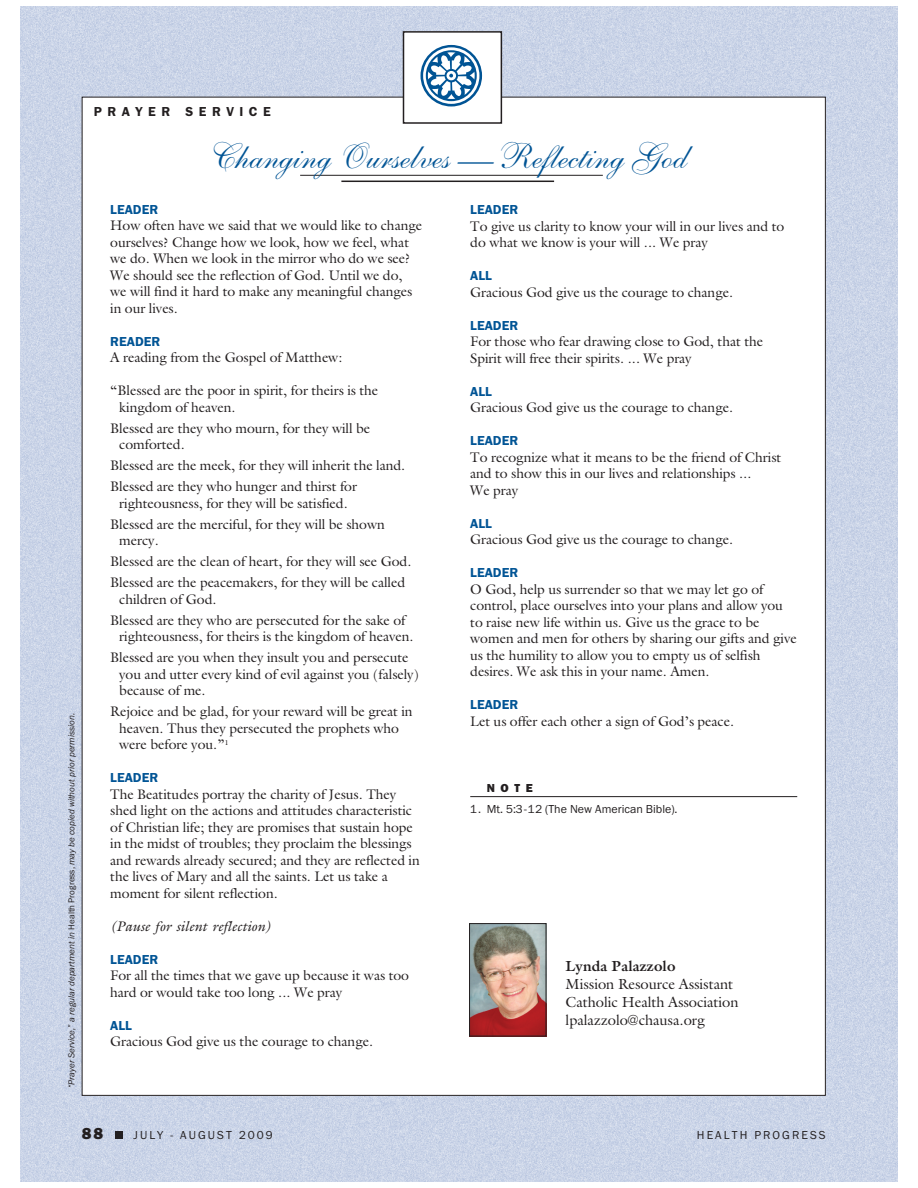
<style>
.page{position:relative;width:918px;height:1188px;background:#fff}
.page>*{position:absolute;margin:0;border:0;box-sizing:border-box;transform-origin:0 0}
.t1{font:36px "Shelley Allegro Script";color:#005495}
.t2{font:16.5px "Franklin Gothic Hvy";color:#231f20}
.t3{font:15px/18px "Galliard Rmn";color:#231f20}
.t4{font:15px "Galliard Bld";letter-spacing:.01em;color:#231f20}
.t5{font:14.25px/16.5px "Galliard Rmn";color:#231f20}
.t6{font:14.25px "Galliard Itl";color:#231f20}
.t7{font:13.5px "Franklin Gothic Dem Bld";color:#005495}
.t8{font:13.5px "Franklin Gothic Dem Bld";letter-spacing:.41em;color:#231f20}
.t9{font:12px "Franklin Gothic";color:#231f20}
.t10{font:12px "Franklin Gothic";letter-spacing:.17em;color:#231f20}
.t11{font:12px "Franklin Gothic Hvy";color:#231f20}
.t12{font:9px "Franklin Gothic Itl";color:#231f20}
.s1{font-family:"Franklin Gothic"}
</style>
<div class="page">
<img style="left:20px;top:7px;width:878px;height:1174px">
<div style="left:82px;top:97px;width:743px;height:998px;background:#fff"></div>
<hr style="left:470px;top:796px;width:327px;height:1px;background:#231f20">
<hr style="left:300px;top:175px;width:303px;height:1px;background:#231f20">
<hr style="left:341px;top:181px;width:213px;height:1px;background:#231f20">
<div style="left:404px;top:32px;width:97px;height:91px;background:#fff"></div>
<div style="left:403px;top:31px;width:99px;height:93px;border:2px solid #231f20"></div>
<div style="left:115px;top:1132px;width:7px;height:7px;background:#231f20"></div>
<img style="left:471px;top:925px;width:73px;height:109px">
<div style="left:469px;top:923px;width:77px;height:113px;border:1px solid #231f20"></div>
<p class="t8" style="left:94px;top:107px;width:178px">PRAYER SERVICE</p>
<p class="t12" style="left:68px;top:1088px;width:377px;rotate:-90deg">“Prayer Service,” a regular department in <span class="s1">Health Progress,</span> may be copied without prior permission.</p>
<h1 class="t1" style="left:211px;top:146px;width:477px">Changing Ourselves — Reflecting God</h1>
<p class="t7" style="left:110px;top:204px;width:50px">LEADER</p>
<p class="t5" style="left:110px;top:219px;width:313px">How often have we said that we would like to change ourselves? Change how we look, how we feel, what we do. When we look in the mirror who do we see?<br>We should see the reflection of God. Until we do, we will find it hard to make any meaningful changes in our lives.</p>
<p class="t7" style="left:110px;top:336px;width:52px">READER</p>
<p class="t5" style="left:110px;top:351px;width:234px">A reading from the Gospel of Matthew:</p>
<p class="t5" style="left:119px;top:384px;width:260px;text-indent:-9px">“Blessed are the poor in spirit, for theirs is the kingdom of heaven.</p>
<p class="t5" style="left:119px;top:421px;width:252px;text-indent:-9px">Blessed are they who mourn, for they will be comforted.</p>
<p class="t5" style="left:110px;top:456px;width:297px;line-height:21px">Blessed are the meek, for they will inherit the land.<br>Blessed are they who hunger and thirst for</p>
<p class="t5" style="left:110px;top:494px;width:276px;line-height:21px;text-indent:9px">righteousness, for they will be satisfied.<br>Blessed are the merciful, for they will be shown</p>
<p class="t5" style="left:110px;top:531px;width:303px;line-height:21px;text-indent:9px">mercy.<br>Blessed are the clean of heart, for they will see God.<br>Blessed are the peacemakers, for they will be called</p>
<p class="t5" style="left:110px;top:590px;width:297px;line-height:21px;text-indent:9px">children of God.<br>Blessed are they who are persecuted for the sake of</p>
<p class="t5" style="left:110px;top:627px;width:305px;line-height:21px;text-indent:9px">righteousness, for theirs is the kingdom of heaven.<br>Blessed are you when they insult you and persecute</p>
<p class="t5" style="left:119px;top:667px;width:301px">you and utter every kind of evil against you (falsely) because of me.</p>
<p class="t5" style="left:119px;top:705px;width:295px;text-indent:-9px">Rejoice and be glad, for your reward will be great in heaven. Thus they persecuted the prophets who were before you.”<sup>1</sup></p>
<p class="t7" style="left:110px;top:773px;width:50px">LEADER</p>
<p class="t5" style="left:110px;top:787px;width:311px">The Beatitudes portray the charity of Jesus. They shed light on the actions and attitudes characteristic of Christian life; they are promises that sustain hope in the midst of troubles; they proclaim the blessings and rewards already secured; and they are reflected in the lives of Mary and all the saints. Let us take a moment for silent reflection.</p>
<p class="t6" style="left:110px;top:920px;width:163px">(Pause for silent reflection)</p>
<p class="t7" style="left:110px;top:954px;width:50px">LEADER</p>
<p class="t5" style="left:110px;top:969px;width:300px">For all the times that we gave up because it was too hard or would take too long ... We pray</p>
<p class="t7" style="left:110px;top:1020px;width:23px">ALL</p>
<p class="t5" style="left:110px;top:1035px;width:264px">Gracious God give us the courage to change.</p>
<p class="t7" style="left:470px;top:205px;width:50px">LEADER</p>
<p class="t5" style="left:470px;top:219px;width:316px">To give us clarity to know your will in our lives and to do what we know is your will ... We pray</p>
<p class="t7" style="left:470px;top:271px;width:23px">ALL</p>
<p class="t5" style="left:470px;top:285px;width:264px">Gracious God give us the courage to change.</p>
<p class="t7" style="left:470px;top:320px;width:50px">LEADER</p>
<p class="t5" style="left:470px;top:335px;width:294px">For those who fear drawing close to God, that the<br>Spirit will free their spirits. ... We pray</p>
<p class="t7" style="left:470px;top:386px;width:23px">ALL</p>
<p class="t5" style="left:470px;top:401px;width:264px">Gracious God give us the courage to change.</p>
<p class="t7" style="left:470px;top:436px;width:50px">LEADER</p>
<p class="t5" style="left:470px;top:450px;width:313px">To recognize what it means to be the friend of Christ and to show this in our lives and relationships …<br>We pray</p>
<p class="t7" style="left:470px;top:518px;width:23px">ALL</p>
<p class="t5" style="left:470px;top:533px;width:264px">Gracious God give us the courage to change.</p>
<p class="t7" style="left:470px;top:568px;width:50px">LEADER</p>
<p class="t5" style="left:470px;top:582px;width:328px">O God, help us surrender so that we may let go of control, place ourselves into your plans and allow you to raise new life within us. Give us the grace to be women and men for others by sharing our gifts and give us the humility to allow you to empty us of selfish desires. We ask this in your name. Amen.</p>
<p class="t7" style="left:470px;top:700px;width:50px">LEADER</p>
<p class="t5" style="left:470px;top:714px;width:265px">Let us offer each other a sign of God’s peace.</p>
<p class="t11" style="left:487px;top:783px;width:48px">NOTE</p>
<p class="t9" style="left:470px;top:804px;width:209px">1. Mt. 5:3-12 (The New American Bible).</p>
<p class="t4" style="left:566px;top:960px;width:111px">Lynda Palazzolo</p>
<p class="t3" style="left:566px;top:977px;width:174px">Mission Resource Assistant<br>Catholic Health Association lpalazzolo@chausa.org</p>
<p class="t2" style="left:82px;top:1128px;width:23px">88</p>
<p class="t10" style="left:134px;top:1131px;width:141px">JULY - AUGUST 2009</p>
<p class="t10" style="left:697px;top:1131px;width:130px">HEALTH PROGRESS</p>
</div>
